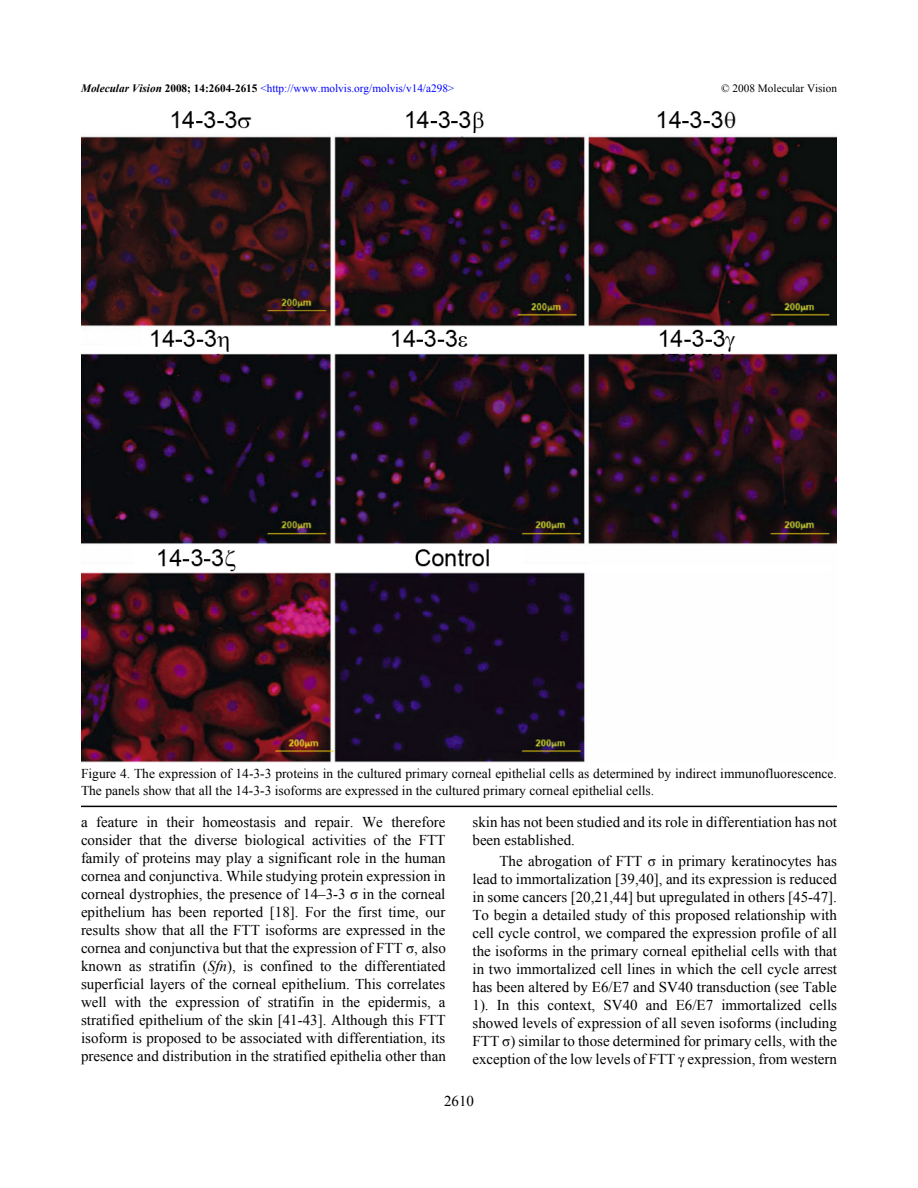
<style>
.page{position:relative;width:918px;height:1188px;background:#fff}
.page>*{position:absolute;margin:0;border:0;box-sizing:border-box;transform-origin:0 0}
.t1{font:15px/18px "Times New Roman";color:#000;text-align:justify}
.t2{font:13.5px/16.2px "Times New Roman";color:#000}
.t3{font:11.25px "Times New Roman";color:#00f}
.t4{font:11.25px "Times New Roman";color:#000}
.s1{font-weight:700;font-style:italic;color:#000}
.s2{font-weight:700;color:#000}
.s3{font-style:italic}
</style>
<div class="page">
<img style="left:81px;top:111px;width:756px;height:651px">
<hr style="left:81px;top:806px;width:756px;height:1px;background:#000">
<p class="t3" style="left:81px;top:80px;width:375px"><span class="s1">Molecular Vision</span> <span class="s2">2008; 14:2604-2615</span> &lt;http://www.molvis.org/molvis/v14/a298&gt;</p>
<p class="t4" style="left:721px;top:80px;width:117px">© 2008 Molecular Vision</p>
<p class="t2" style="left:81px;top:766px;width:757px">Figure 4. The expression of 14-3-3 proteins in the cultured primary corneal epithelial cells as determined by indirect immunofluorescence.<br>The panels show that all the 14-3-3 isoforms are expressed in the cultured primary corneal epithelial cells.</p>
<p class="t1" style="left:81px;top:813px;width:366px">a feature in their homeostasis and repair. We therefore consider that the diverse biological activities of the FTT family of proteins may play a significant role in the human cornea and conjunctiva. While studying protein expression in corneal dystrophies, the presence of 14–3-3 σ in the corneal epithelium has been reported [18]. For the first time, our results show that all the FTT isoforms are expressed in the cornea and conjunctiva but that the expression of FTT σ, also known as stratifin (<span class="s3">Sfn</span>), is confined to the differentiated superficial layers of the corneal epithelium. This correlates well with the expression of stratifin in the epidermis, a stratified epithelium of the skin [41-43]. Although this FTT isoform is proposed to be associated with differentiation, its presence and distribution in the stratified epithelia other than</p>
<p class="t1" style="left:472px;top:813px;width:366px">skin has not been studied and its role in differentiation has not been established.</p>
<p class="t1" style="left:472px;top:852px;width:366px;text-indent:27px">The abrogation of FTT σ in primary keratinocytes has lead to immortalization [39,40], and its expression is reduced in some cancers [20,21,44] but upregulated in others [45-47].<br>To begin a detailed study of this proposed relationship with cell cycle control, we compared the expression profile of all the isoforms in the primary corneal epithelial cells with that in two immortalized cell lines in which the cell cycle arrest has been altered by E6/E7 and SV40 transduction (see Table 1). In this context, SV40 and E6/E7 immortalized cells showed levels of expression of all seven isoforms (including FTT σ) similar to those determined for primary cells, with the exception of the low levels of FTT γ expression, from western</p>
<p class="t1" style="left:444px;top:1092px;width:31px">2610</p>
</div>
